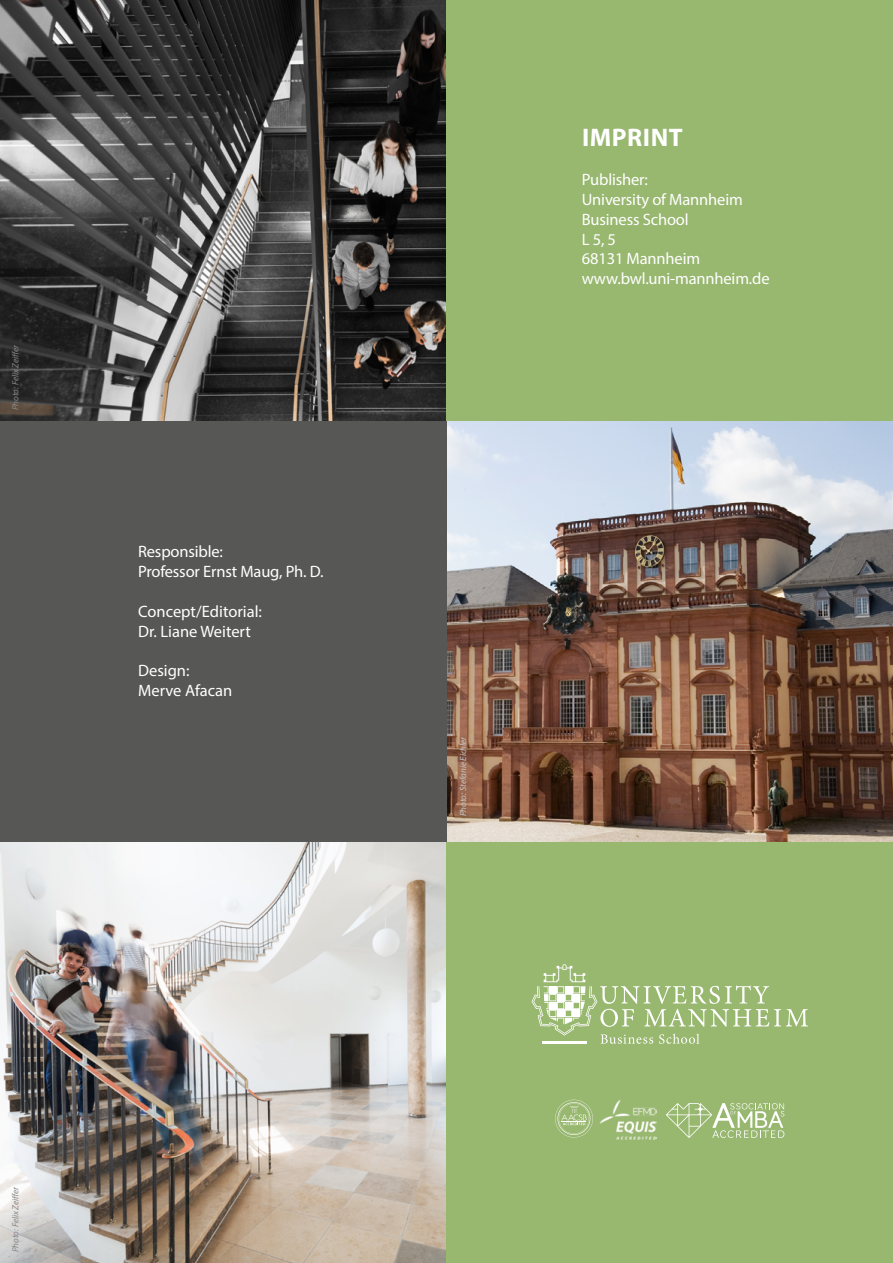
<style>
.page{position:relative;width:893px;height:1263px;background:#fff}
.page>*{position:absolute;margin:0;border:0;box-sizing:border-box;transform-origin:0 0}
.t1{font:700 25.5px "Myriad Pro";letter-spacing:.02em;color:#fff}
.t2{font:16.5px/19.8px "Myriad Pro";letter-spacing:-.01em;color:#fff}
.t3{font:italic 9px "Myriad Pro";color:#878787}
.t4{font:italic 9px "Myriad Pro";color:#c6c6c6}
</style>
<div class="page">
<img style="left:0;top:0;width:446px;height:421px">
<img style="left:446px;top:421px;width:447px;height:421px">
<img style="left:0;top:842px;width:446px;height:421px">
<div style="left:446px;top:0;width:447px;height:421px;background:#98b76f"></div>
<div style="left:0;top:421px;width:446px;height:421px;background:#575756"></div>
<div style="left:446px;top:842px;width:447px;height:421px;background:#98b76f"></div>
<svg style="left:531px;top:964px;width:277px;height:80px"></svg>
<hr style="left:542px;top:1041px;width:45px;height:2px;background:#fff">
<svg style="left:555px;top:1100px;width:38px;height:37px"></svg>
<svg style="left:666px;top:1103px;width:118px;height:35px"></svg>
<img style="left:600px;top:1100px;width:56px;height:40px">
<p class="t3" style="left:10px;top:410px;width:67px;rotate:-90deg">Photo: Felix Zeiffer</p>
<p class="t2" style="left:138px;top:542px;width:187px">Responsible:<br>Professor Ernst Maug, Ph. D.</p>
<p class="t2" style="left:138px;top:601px;width:125px">Concept/Editorial:<br>Dr. Liane Weitert</p>
<p class="t2" style="left:138px;top:660px;width:96px">Design:<br>Merve Afacan</p>
<h1 class="t1" style="left:582px;top:120px;width:102px">IMPRINT</h1>
<p class="t2" style="left:582px;top:170px;width:189px">Publisher:<br>University of Mannheim<br>Business School<br>L 5, 5<br>68131 Mannheim www.bwl.uni-mannheim.de</p>
<p class="t4" style="left:458px;top:816px;width:82px;rotate:-90deg">Photo: Stefanie Eichler</p>
<p class="t3" style="left:10px;top:1252px;width:67px;rotate:-90deg">Photo: Felix Zeiffer</p>
</div>
